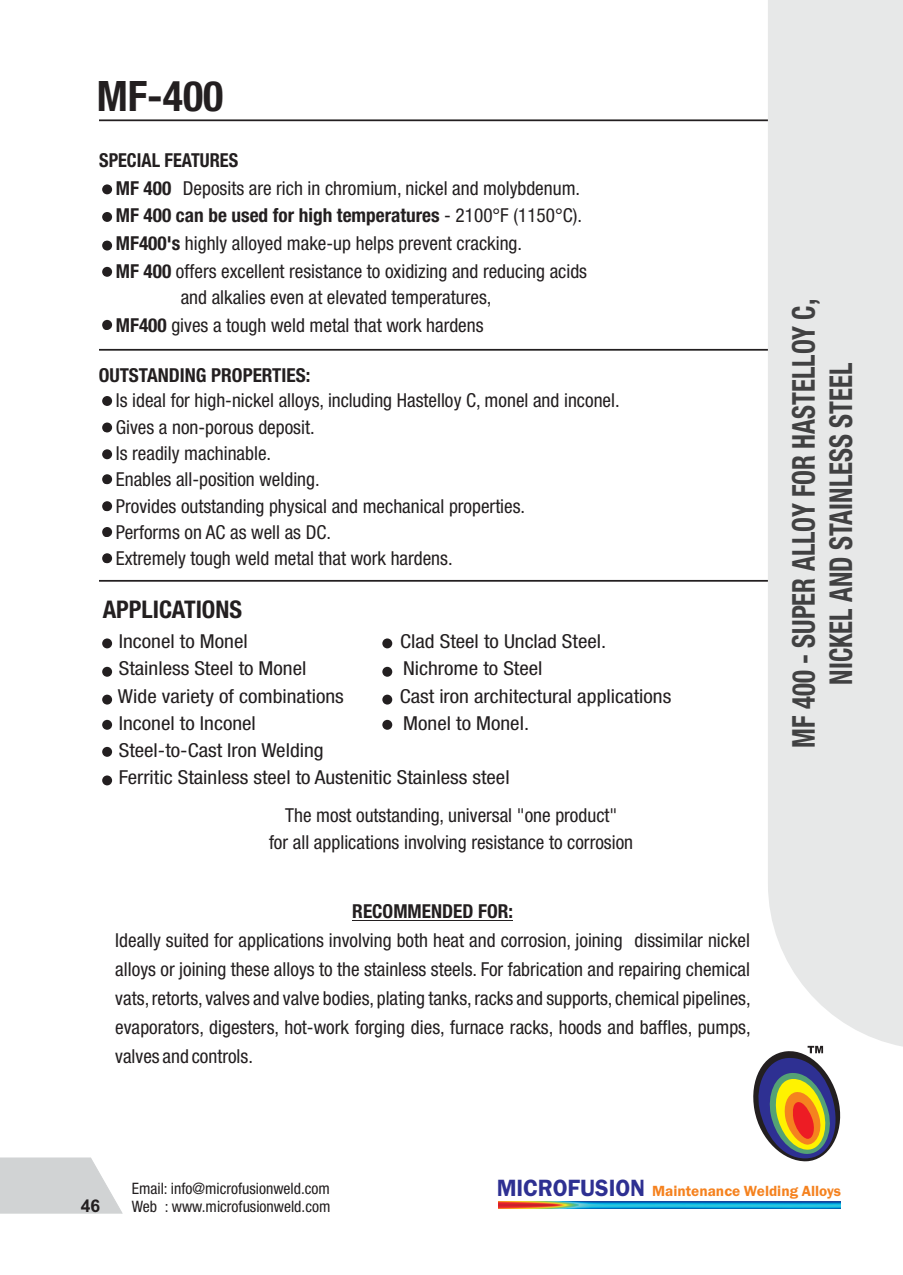
<style>
.page{position:relative;width:903px;height:1275px;background:#fff}
.page>*{position:absolute;margin:0;border:0;box-sizing:border-box;transform-origin:0 0}
.t1{font:700 condensed 42px "Helvetica Neue LT Std";color:#231f20}
.t2{font:700 condensed 31.5px/37.3px "Helvetica Neue LT Std";color:#414142;text-align:center;scale:.85 1}
.t3{font:700 condensed 24.32px "Helvetica Neue LT Std";color:#231f20}
.t4{font:condensed 19.25px/28.9px "Helvetica Neue LT Std";color:#231f20}
.t5{font:condensed 19.25px/27.1px "Helvetica Neue LT Std";color:#231f20;scale:1.1 1}
.t6{font:700 condensed 19.25px "Helvetica Neue LT Std";color:#231f20}
.t7{font:700 condensed 19.25px "Helvetica Neue LT Std";color:#231f20;scale:.95 1}
.t8{font:700 17.5px "Arial";color:#231f20}
.t9{font:condensed 15.75px "Helvetica Neue LT Std";color:#231f20}
.t10{font:600 15.22px "Franklin Gothic";color:#f5821f}
.s1{font-weight:700}
.s2{font-weight:400}
.s3{font-size:24.32px;color:#2e3092}
</style>
<div class="page">
<div style="left:768px;top:0;width:135px;height:1047px;background:#e7e8e8"></div>
<img style="left:498px;top:1201px;width:342px;height:8px">
<svg style="left:753px;top:1046px;width:91px;height:116px"></svg>
<svg style="left:0;top:1157px;width:123px;height:57px;background:#d7d9da"></svg>
<div style="left:102px;top:396px;width:10px;height:10px;background:#231f20;border-radius:50%"></div>
<div style="left:102px;top:320px;width:10px;height:10px;background:#231f20;border-radius:50%"></div>
<div style="left:102px;top:267px;width:10px;height:10px;background:#231f20;border-radius:50%"></div>
<div style="left:102px;top:241px;width:10px;height:10px;background:#231f20;border-radius:50%"></div>
<div style="left:102px;top:212px;width:10px;height:10px;background:#231f20;border-radius:50%"></div>
<div style="left:102px;top:184px;width:10px;height:10px;background:#231f20;border-radius:50%"></div>
<div style="left:102px;top:638px;width:10px;height:10px;background:#231f20;border-radius:50%"></div>
<div style="left:102px;top:667px;width:10px;height:10px;background:#231f20;border-radius:50%"></div>
<div style="left:102px;top:695px;width:10px;height:10px;background:#231f20;border-radius:50%"></div>
<div style="left:102px;top:720px;width:10px;height:10px;background:#231f20;border-radius:50%"></div>
<div style="left:102px;top:747px;width:10px;height:10px;background:#231f20;border-radius:50%"></div>
<div style="left:102px;top:775px;width:10px;height:10px;background:#231f20;border-radius:50%"></div>
<div style="left:382px;top:638px;width:10px;height:10px;background:#231f20;border-radius:50%"></div>
<div style="left:382px;top:667px;width:10px;height:10px;background:#231f20;border-radius:50%"></div>
<div style="left:382px;top:695px;width:10px;height:10px;background:#231f20;border-radius:50%"></div>
<div style="left:382px;top:720px;width:10px;height:10px;background:#231f20;border-radius:50%"></div>
<hr style="left:99px;top:119px;width:669px;height:2px;background:#231f20">
<hr style="left:352px;top:920px;width:161px;height:1px;background:#231f20">
<hr style="left:99px;top:349px;width:669px;height:2px;background:#231f20">
<hr style="left:99px;top:580px;width:669px;height:2px;background:#231f20">
<div style="left:102px;top:423px;width:10px;height:9px;background:#231f20;border-radius:50%"></div>
<div style="left:102px;top:449px;width:10px;height:10px;background:#231f20;border-radius:50%"></div>
<div style="left:102px;top:474px;width:10px;height:10px;background:#231f20;border-radius:50%"></div>
<div style="left:102px;top:501px;width:10px;height:10px;background:#231f20;border-radius:50%"></div>
<div style="left:102px;top:527px;width:10px;height:10px;background:#231f20;border-radius:50%"></div>
<div style="left:102px;top:553px;width:10px;height:10px;background:#231f20;border-radius:50%"></div>
<h1 class="t1" style="left:97px;top:81px;width:128px">MF-400</h1>
<p class="t7" style="left:99px;top:153px;width:148px">SPECIAL FEATURES</p>
<p class="t4" style="left:102px;top:176px;width:479px">• <span class="s1">MF 400</span> Deposits are rich in chromium, nickel and molybdenum.</p>
<p class="t6" style="left:102px;top:209px;width:481px">• MF 400 can be used for high temperatures <span class="s2">- 2100°F (1150°C).</span></p>
<p class="t4" style="left:102px;top:232px;width:421px">• <span class="s1">MF400's</span> highly alloyed make-up helps prevent cracking.</p>
<p class="t4" style="left:181px;top:261px;width:408px;line-height:26.2px;text-indent:-79px">• <span class="s1">MF 400</span> offers excellent resistance to oxidizing and reducing acids and alkalies even at elevated temperatures,</p>
<p class="t4" style="left:102px;top:313px;width:383px">• <span class="s1">MF400</span> gives a tough weld metal that work hardens</p>
<p class="t6" style="left:99px;top:368px;width:213px">OUTSTANDING PROPERTIES:</p>
<p class="t4" style="left:102px;top:389px;width:519px">• Is ideal for high-nickel alloys, including Hastelloy C, monel and inconel.</p>
<p class="t4" style="left:102px;top:415px;width:214px">• Gives a non-porous deposit.</p>
<p class="t4" style="left:102px;top:441px;width:170px">• Is readily machinable.</p>
<p class="t4" style="left:102px;top:468px;width:219px">• Enables all-position welding.</p>
<p class="t4" style="left:102px;top:494px;width:424px">• Provides outstanding physical and mechanical properties.</p>
<p class="t4" style="left:102px;top:520px;width:230px">• Performs on AC as well as DC.</p>
<p class="t4" style="left:102px;top:547px;width:352px">• Extremely tough weld metal that work hardens.</p>
<p class="t3" style="left:103px;top:601px;width:141px">APPLICATIONS</p>
<p class="t5" style="left:119px;top:631px;width:119px">Inconel to Monel</p>
<p class="t5" style="left:400px;top:631px;width:189px">Clad Steel to Unclad Steel.</p>
<p class="t5" style="left:119px;top:658px;width:172px">Stainless Steel to Monel</p>
<p class="t5" style="left:403px;top:658px;width:128px">Nichrome to Steel</p>
<p class="t5" style="left:118px;top:685px;width:207px">Wide variety of combinations</p>
<p class="t5" style="left:400px;top:685px;width:248px">Cast iron architectural applications</p>
<p class="t5" style="left:119px;top:712px;width:126px">Inconel to Inconel</p>
<p class="t5" style="left:403px;top:712px;width:116px">Monel to Monel.</p>
<p class="t5" style="left:119px;top:739px;width:357px">Steel-to-Cast Iron Welding<br>Ferritic Stainless steel to Austenitic Stainless steel</p>
<p class="t4" style="left:269px;top:804px;width:366px;line-height:26.9px;text-align:center">The most outstanding, universal "one product"<br>for all applications involving resistance to corrosion</p>
<p class="t6" style="left:352px;top:904px;width:162px">RECOMMENDED FOR:</p>
<p class="t4" style="left:115px;top:929px;width:637px;text-align:justify">Ideally suited for applications involving both heat and corrosion, joining dissimilar nickel alloys or joining these alloys to the stainless steels. For fabrication and repairing chemical vats,retorts, valves and valve bodies, plating tanks,racks and supports, chemical pipelines, evaporators, digesters, hot-work forging dies, furnace racks, hoods and baffles, pumps, valves and controls.</p>
<h2 class="t2" style="left:789px;top:748px;width:530px;rotate:-90deg">MF 400 - SUPER ALLOY FOR HASTELLOY C,<br>NICKEL AND STAINLESS STEEL</h2>
<p class="t8" style="left:81px;top:1199px;width:21px">46</p>
<p class="t9" style="left:132px;top:1183px;width:200px">Email: info@microfusionweld.com</p>
<p class="t10" style="left:497px;top:1185px;width:346px"><span class="s3">MICROFUSION</span> Maintenance Welding Alloys</p>
<p class="t9" style="left:132px;top:1201px;width:200px">Web : www.microfusionweld.com</p>
</div>
